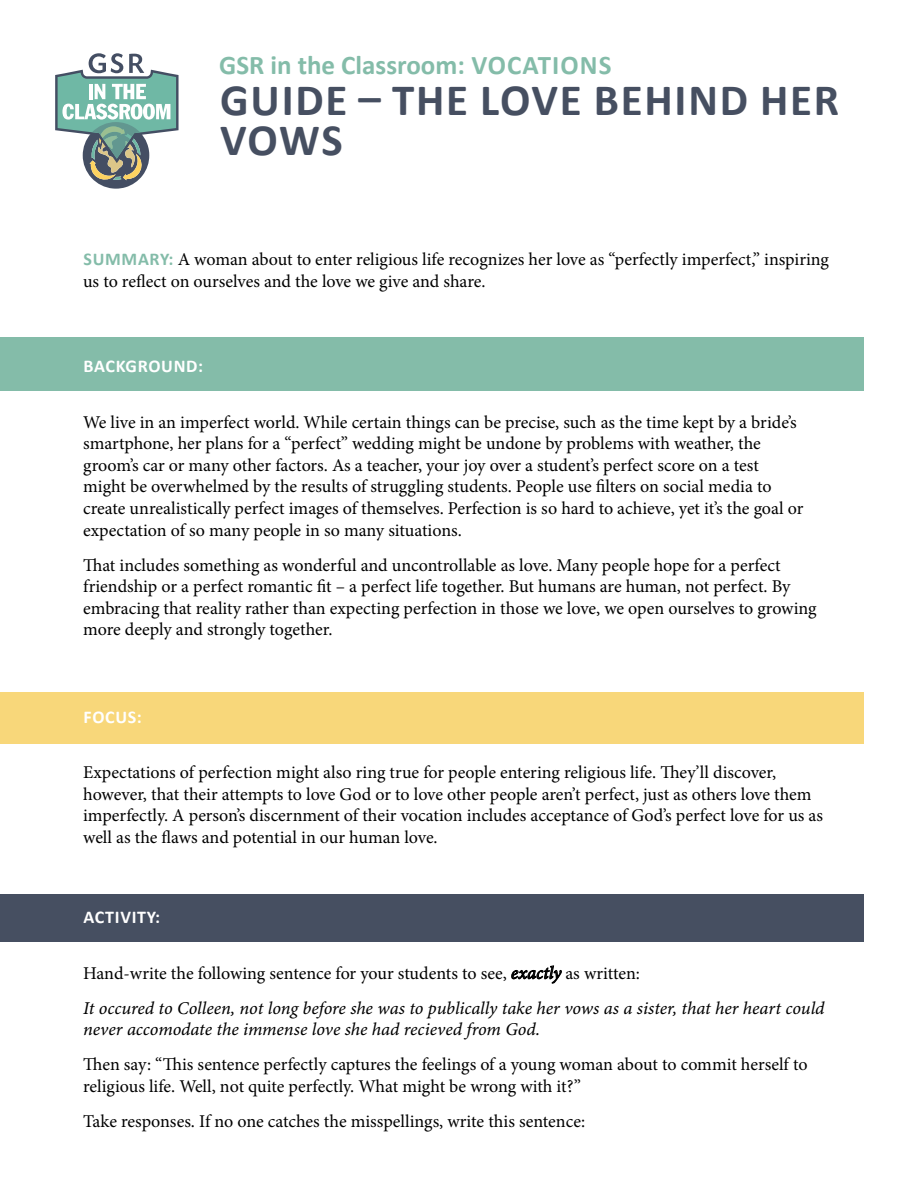
<style>
.page{position:relative;width:918px;height:1188px;background:#fff}
.page>*{position:absolute;margin:0;border:0;box-sizing:border-box;transform-origin:0 0}
.t1{font:700 45px/40.5px "Calibri";letter-spacing:.04em;color:#464f61}
.t2{font:700 27px "Calibri";color:#84bca9}
.t3{font:18px/21.6px "Minion Pro";color:#000}
.t4{font:18px/21.6px "Minion Pro It Capt";letter-spacing:-.005em;color:#000}
.t5{font:700 18px "Calibri";letter-spacing:.04em;color:#fff}
.s1{font-family:"Calibri";font-weight:700;color:#84bca9}
.s2{font-family:"Minion Pro It Capt"}
</style>
<div class="page">
<div style="left:0;top:337px;width:863px;height:54px;background:#84bca9"></div>
<div style="left:0;top:692px;width:863px;height:52px;background:#f8d77a"></div>
<div style="left:0;top:894px;width:863px;height:48px;background:#464f61"></div>
<svg style="left:55px;top:53px;width:124px;height:136px"></svg>
<h2 class="t2" style="left:219px;top:48px;width:394px">GSR in the Classroom: VOCATIONS</h2>
<h1 class="t1" style="left:220px;top:80px;width:621px">GUIDE – THE LOVE BEHIND HER<br>VOWS</h1>
<p class="t3" style="left:83px;top:249px;width:747px"><span class="s1">SUMMARY:</span> A woman about to enter religious life recognizes her love as “perfectly imperfect,” inspiring us to reflect on ourselves and the love we give and share.</p>
<p class="t5" style="left:84px;top:355px;width:121px">BACKGROUND:</p>
<p class="t3" style="left:83px;top:411px;width:722px">We live in an imperfect world. While certain things can be precise, such as the time kept by a bride’s smartphone, her plans for a “perfect” wedding might be undone by problems with weather, the groom’s car or many other factors. As a teacher, your joy over a student’s perfect score on a test might be overwhelmed by the results of struggling students. People use filters on social media to create unrealistically perfect images of themselves. Perfection is so hard to achieve, yet it’s the goal or expectation of so many people in so many situations.</p>
<p class="t3" style="left:83px;top:554px;width:735px">That includes something as wonderful and uncontrollable as love. Many people hope for a perfect friendship or a perfect romantic fit – a perfect life together. But humans are human, not perfect. By embracing that reality rather than expecting perfection in those we love, we open ourselves to growing more deeply and strongly together.</p>
<p class="t5" style="left:84px;top:705px;width:60px">FOCUS:</p>
<p class="t3" style="left:83px;top:762px;width:741px">Expectations of perfection might also ring true for people entering religious life. They’ll discover, however, that their attempts to love God or to love other people aren’t perfect, just as others love them imperfectly. A person’s discernment of their vocation includes acceptance of God’s perfect love for us as well as the flaws and potential in our human love.</p>
<p class="t5" style="left:84px;top:906px;width:78px">ACTIVITY:</p>
<p class="t3" style="left:83px;top:962px;width:558px">Hand-write the following sentence for your students to see, <span class="s2">exactly</span> as written:</p>
<p class="t4" style="left:83px;top:998px;width:743px">It occured to Colleen, not long before she was to publically take her vows as a sister, that her heart could never accomodate the immense love she had recieved from God.</p>
<p class="t3" style="left:83px;top:1054px;width:726px">Then say: “This sentence perfectly captures the feelings of a young woman about to commit herself to religious life. Well, not quite perfectly. What might be wrong with it?”</p>
<p class="t3" style="left:83px;top:1111px;width:503px">Take responses. If no one catches the misspellings, write this sentence:</p>
</div>
